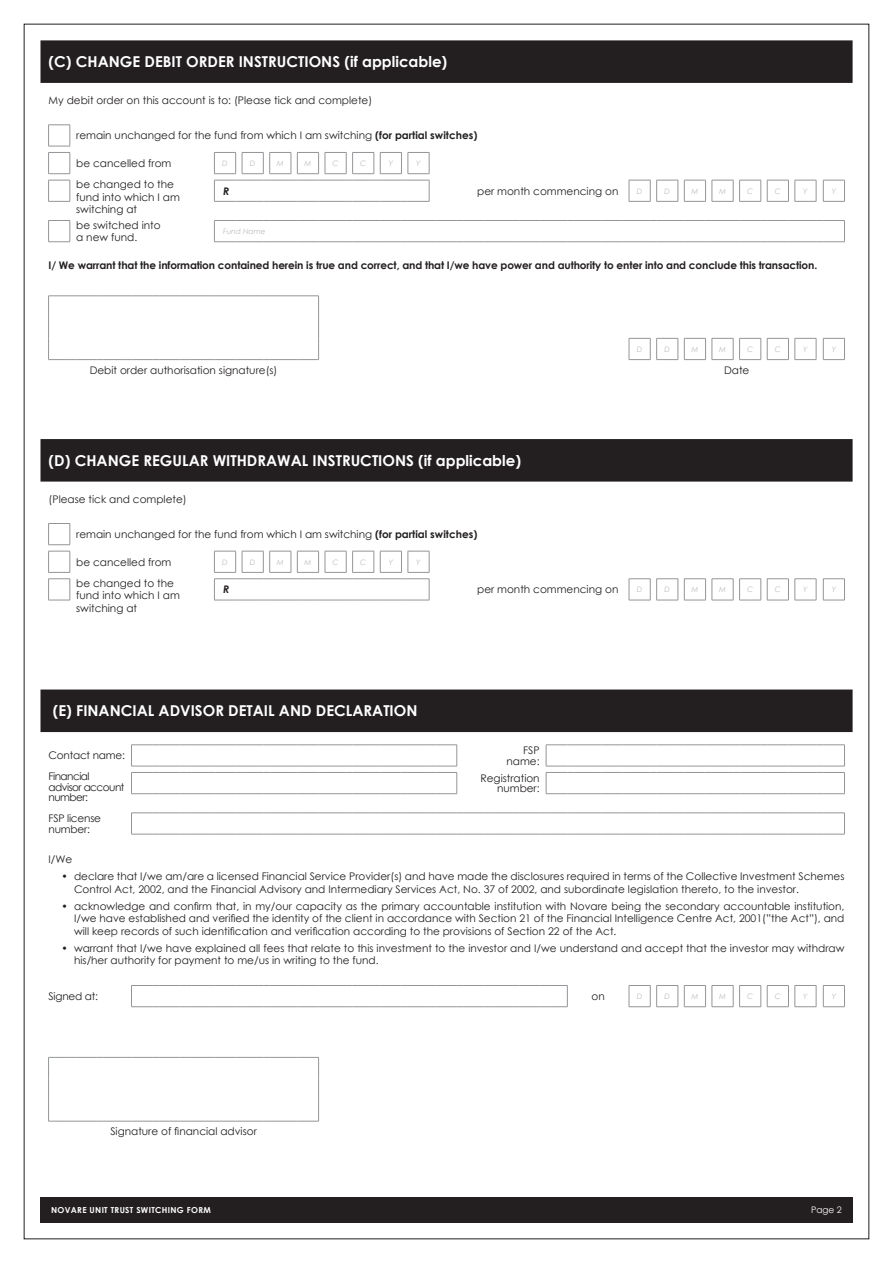
<style>
.page{position:relative;width:893px;height:1263px;background:#fff}
.page>*{position:absolute;margin:0;border:0;box-sizing:border-box;transform-origin:0 0}
.t1{font:700 15px "Century Gothic";color:#fff}
.Body_Copy{font:10.5px/12.6px "Century Gothic";color:#231f20}
.t2{font:700 10.5px "Century Gothic";letter-spacing:-.01em;color:#231f20}
.Body_Copy-2{font:10.5px/10.5px "Century Gothic";letter-spacing:-.02em;color:#231f20}
.Body_Copy-3{font:10.5px/10.5px "Century Gothic";letter-spacing:-.05em;color:#231f20}
.t3{font:italic 700 10.5px "Century Gothic";color:#231f20}
.t4{font:9px "Century Gothic";color:#fff}
.t5{font:700 8.25px "Century Gothic";letter-spacing:.04em;color:#fff}
.t6{font:italic 7.5px "Century Gothic";color:#bcbdc0}
.s1{font-weight:700}
</style>
<div class="page">
<div style="left:40px;top:1197px;width:813px;height:25px;background:#231f20"></div>
<div style="left:40px;top:40px;width:813px;height:43px;background:#231f20"></div>
<svg style="left:214px;top:152px;width:22px;height:22px"></svg>
<svg style="left:242px;top:152px;width:77px;height:22px"></svg>
<svg style="left:325px;top:152px;width:77px;height:22px"></svg>
<svg style="left:408px;top:152px;width:22px;height:22px"></svg>
<svg style="left:629px;top:180px;width:77px;height:22px"></svg>
<svg style="left:712px;top:180px;width:77px;height:22px"></svg>
<svg style="left:795px;top:180px;width:22px;height:22px"></svg>
<svg style="left:823px;top:180px;width:22px;height:22px"></svg>
<svg style="left:48px;top:125px;width:23px;height:49px"></svg>
<svg style="left:48px;top:180px;width:23px;height:22px"></svg>
<svg style="left:48px;top:220px;width:23px;height:22px"></svg>
<svg style="left:214px;top:180px;width:216px;height:22px"></svg>
<svg style="left:214px;top:220px;width:631px;height:22px"></svg>
<div style="left:40px;top:439px;width:813px;height:43px;background:#231f20"></div>
<svg style="left:629px;top:578px;width:77px;height:23px"></svg>
<svg style="left:712px;top:578px;width:77px;height:23px"></svg>
<svg style="left:795px;top:578px;width:22px;height:23px"></svg>
<svg style="left:823px;top:578px;width:22px;height:23px"></svg>
<svg style="left:48px;top:523px;width:23px;height:22px"></svg>
<svg style="left:48px;top:551px;width:23px;height:50px"></svg>
<svg style="left:214px;top:551px;width:216px;height:50px"></svg>
<svg style="left:48px;top:296px;width:271px;height:64px"></svg>
<svg style="left:629px;top:338px;width:77px;height:22px"></svg>
<svg style="left:712px;top:338px;width:77px;height:22px"></svg>
<svg style="left:795px;top:338px;width:22px;height:22px"></svg>
<svg style="left:823px;top:338px;width:22px;height:22px"></svg>
<div style="left:40px;top:689px;width:813px;height:43px;background:#231f20"></div>
<svg style="left:546px;top:744px;width:299px;height:50px"></svg>
<svg style="left:629px;top:985px;width:77px;height:22px"></svg>
<svg style="left:712px;top:985px;width:77px;height:22px"></svg>
<svg style="left:795px;top:985px;width:22px;height:22px"></svg>
<svg style="left:823px;top:985px;width:22px;height:22px"></svg>
<svg style="left:131px;top:744px;width:327px;height:50px"></svg>
<svg style="left:131px;top:813px;width:714px;height:22px"></svg>
<svg style="left:131px;top:985px;width:437px;height:22px"></svg>
<svg style="left:48px;top:1057px;width:271px;height:65px"></svg>
<p class="t1" style="left:49px;top:50px;width:400px">(C) CHANGE DEBIT ORDER INSTRUCTIONS (if applicable)</p>
<p class="Body_Copy" style="left:49px;top:94px;width:325px">My debit order on this account is to: (Please tick and complete)</p>
<p class="Body_Copy" style="left:76px;top:129px;width:403px">remain unchanged for the fund from which I am switching <span class="s1">(for partial switches)</span></p>
<p class="Body_Copy" style="left:76px;top:157px;width:97px">be cancelled from</p>
<p class="t6" style="left:222px;top:158px;width:7px">D</p>
<p class="t6" style="left:250px;top:158px;width:7px">D</p>
<p class="t6" style="left:277px;top:158px;width:8px">M</p>
<p class="t6" style="left:304px;top:158px;width:8px">M</p>
<p class="t6" style="left:333px;top:158px;width:8px">C</p>
<p class="t6" style="left:360px;top:158px;width:8px">C</p>
<p class="t6" style="left:389px;top:158px;width:6px">Y</p>
<p class="t6" style="left:416px;top:158px;width:6px">Y</p>
<p class="Body_Copy" style="left:76px;top:178px;width:105px">be changed to the fund into which I am switching at</p>
<p class="t3" style="left:223px;top:183px;width:8px">R</p>
<p class="Body_Copy" style="left:477px;top:184px;width:143px">per month commencing on</p>
<p class="t6" style="left:637px;top:186px;width:7px">D</p>
<p class="t6" style="left:664px;top:186px;width:7px">D</p>
<p class="t6" style="left:691px;top:186px;width:8px">M</p>
<p class="t6" style="left:719px;top:186px;width:8px">M</p>
<p class="t6" style="left:747px;top:186px;width:8px">C</p>
<p class="t6" style="left:775px;top:186px;width:8px">C</p>
<p class="t6" style="left:803px;top:186px;width:6px">Y</p>
<p class="t6" style="left:832px;top:186px;width:6px">Y</p>
<p class="Body_Copy" style="left:76px;top:218px;width:86px">be switched into a new fund.</p>
<p class="t6" style="left:223px;top:226px;width:44px">Fund Name</p>
<p class="t2" style="left:49px;top:257px;width:770px">I/ We warrant that the information contained herein is true and correct, and that I/we have power and authority to enter into and conclude this transaction.</p>
<p class="t6" style="left:637px;top:344px;width:7px">D</p>
<p class="t6" style="left:664px;top:344px;width:7px">D</p>
<p class="t6" style="left:691px;top:344px;width:8px">M</p>
<p class="t6" style="left:719px;top:344px;width:8px">M</p>
<p class="t6" style="left:747px;top:344px;width:8px">C</p>
<p class="t6" style="left:775px;top:344px;width:8px">C</p>
<p class="t6" style="left:803px;top:344px;width:6px">Y</p>
<p class="t6" style="left:832px;top:344px;width:6px">Y</p>
<p class="Body_Copy" style="left:90px;top:364px;width:189px">Debit order authorisation signature(s)</p>
<p class="Body_Copy" style="left:724px;top:364px;width:27px">Date</p>
<p class="t1" style="left:49px;top:449px;width:474px">(D) CHANGE REGULAR WITHDRAWAL INSTRUCTIONS (if applicable)</p>
<p class="Body_Copy" style="left:49px;top:492px;width:140px">(Please tick and complete)</p>
<p class="Body_Copy" style="left:76px;top:528px;width:403px">remain unchanged for the fund from which I am switching <span class="s1">(for partial switches)</span></p>
<p class="Body_Copy" style="left:76px;top:555px;width:97px">be cancelled from</p>
<p class="t6" style="left:222px;top:557px;width:7px">D</p>
<p class="t6" style="left:250px;top:557px;width:7px">D</p>
<p class="t6" style="left:277px;top:557px;width:8px">M</p>
<p class="t6" style="left:304px;top:557px;width:8px">M</p>
<p class="t6" style="left:333px;top:557px;width:8px">C</p>
<p class="t6" style="left:360px;top:557px;width:8px">C</p>
<p class="t6" style="left:389px;top:557px;width:6px">Y</p>
<p class="t6" style="left:416px;top:557px;width:6px">Y</p>
<p class="Body_Copy" style="left:76px;top:576px;width:105px">be changed to the fund into which I am switching at</p>
<p class="t3" style="left:223px;top:581px;width:8px">R</p>
<p class="Body_Copy" style="left:477px;top:583px;width:143px">per month commencing on</p>
<p class="t6" style="left:637px;top:584px;width:7px">D</p>
<p class="t6" style="left:664px;top:584px;width:7px">D</p>
<p class="t6" style="left:691px;top:584px;width:8px">M</p>
<p class="t6" style="left:719px;top:584px;width:8px">M</p>
<p class="t6" style="left:747px;top:584px;width:8px">C</p>
<p class="t6" style="left:775px;top:584px;width:8px">C</p>
<p class="t6" style="left:803px;top:584px;width:6px">Y</p>
<p class="t6" style="left:832px;top:584px;width:6px">Y</p>
<p class="t1" style="left:53px;top:700px;width:366px">(E) FINANCIAL ADVISOR DETAIL AND DECLARATION</p>
<p class="Body_Copy-2" style="left:49px;top:750px;width:78px">Contact name:</p>
<p class="Body_Copy" style="left:507px;top:745px;width:35px;line-height:10.5px;text-align:right">FSP name:</p>
<p class="Body_Copy-3" style="left:49px;top:771px;width:77px">Financial advisor account number:</p>
<p class="Body_Copy" style="left:480px;top:772px;width:61px;line-height:10.5px;text-align:right">Registration number:</p>
<p class="Body_Copy-2" style="left:49px;top:813px;width:54px">FSP license number:</p>
<p class="Body_Copy" style="left:49px;top:853px;width:25px">I/We</p>
<p class="Body_Copy" style="left:74px;top:870px;width:772px;text-indent:-13px">• declare that I/we am/are a licensed Financial Service Provider(s) and have made the disclosures required in terms of the Collective Investment Schemes<br>Control Act, 2002, and the Financial Advisory and Intermediary Services Act, No. 37 of 2002, and subordinate legislation thereto, to the investor.</p>
<p class="Body_Copy" style="left:74px;top:899px;width:772px;text-align:justify;text-indent:-13px">• acknowledge and confirm that, in my/our capacity as the primary accountable institution with Novare being the secondary accountable institution, I/we have established and verified the identity of the client in accordance with Section 21 of the Financial Intelligence Centre Act, 2001(”the Act”), and will keep records of such identification and verification according to the provisions of Section 22 of the Act.</p>
<p class="Body_Copy" style="left:74px;top:941px;width:772px;text-indent:-13px">• warrant that I/we have explained all fees that relate to this investment to the investor and I/we understand and accept that the investor may withdraw his/her authority for payment to me/us in writing to the fund.</p>
<p class="Body_Copy-2" style="left:49px;top:991px;width:51px">Signed at:</p>
<p class="Body_Copy" style="left:592px;top:990px;width:15px">on</p>
<p class="t6" style="left:637px;top:991px;width:7px">D</p>
<p class="t6" style="left:664px;top:991px;width:7px">D</p>
<p class="t6" style="left:691px;top:991px;width:8px">M</p>
<p class="t6" style="left:719px;top:991px;width:8px">M</p>
<p class="t6" style="left:747px;top:991px;width:8px">C</p>
<p class="t6" style="left:775px;top:991px;width:8px">C</p>
<p class="t6" style="left:803px;top:991px;width:6px">Y</p>
<p class="t6" style="left:832px;top:991px;width:6px">Y</p>
<p class="Body_Copy" style="left:110px;top:1125px;width:148px">Signature of financial advisor</p>
<p class="t5" style="left:51px;top:1204px;width:161px">NOVARE UNIT TRUST SWITCHING FORM</p>
<p class="t4" style="left:811px;top:1204px;width:32px">Page 2</p>
</div>
